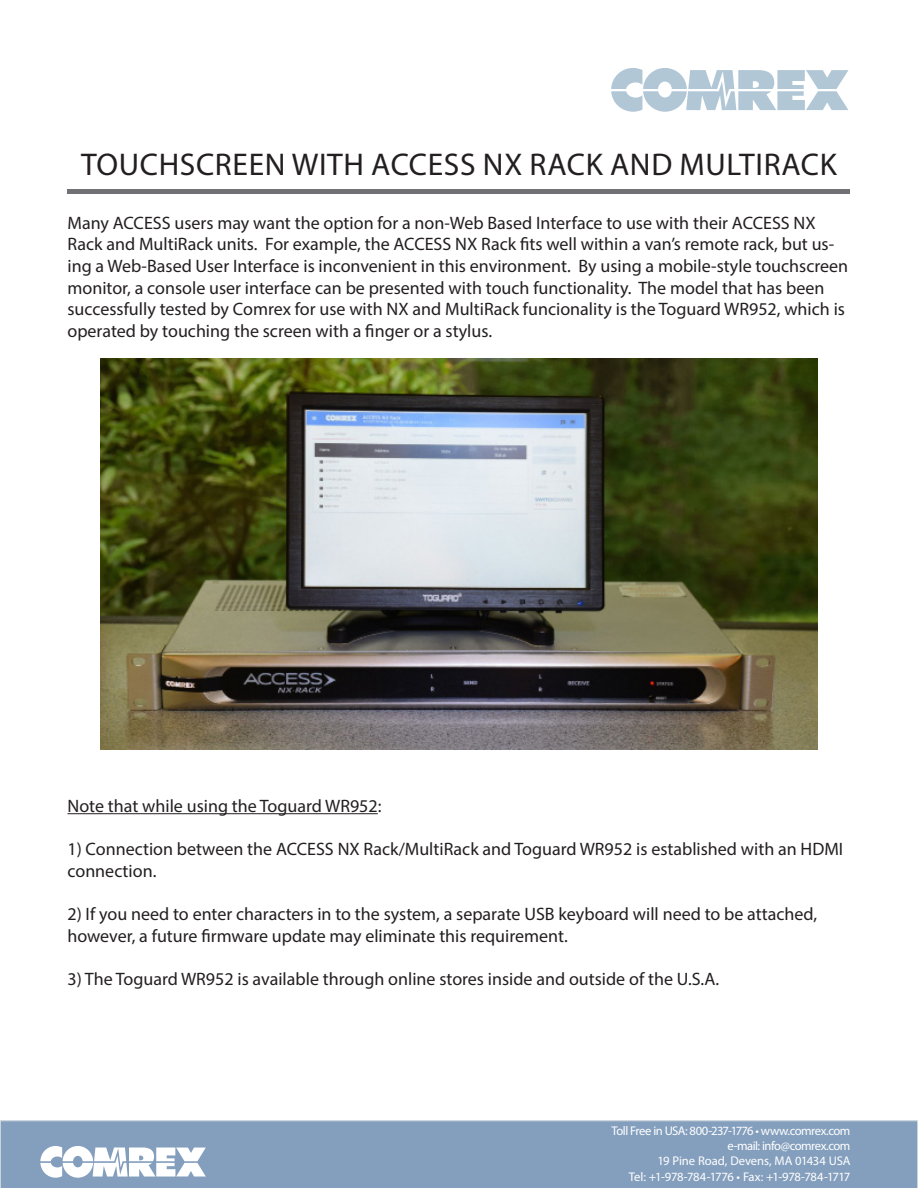
<style>
.page{position:relative;width:918px;height:1188px;background:#fff}
.page>*{position:absolute;margin:0;border:0;box-sizing:border-box;transform-origin:0 0}
.t1{font:31.5px "Myriad Pro";letter-spacing:.02em;color:#231f20}
.t2{font:18px/21.6px "Myriad Pro";color:#231f20}
.t3{font:12.6px "Myriad Pro";letter-spacing:-.035em;color:#fff}
.t4{font:12.6px "Myriad Pro";letter-spacing:-.01em;color:#fff}
</style>
<div class="page">
<div style="left:68px;top:189px;width:782px;height:5px;background:#717074"></div>
<svg style="left:611px;top:68px;width:238px;height:44px"></svg>
<div style="left:0;top:1121px;width:918px;height:67px;background:#849fbd"></div>
<div style="left:0;top:1120px;width:918px;height:68px;border:1px solid #e6e7e9"></div>
<svg style="left:40px;top:1146px;width:166px;height:32px"></svg>
<hr style="left:68px;top:813px;width:310px;height:1px;background:#231f20">
<img style="left:100px;top:359px;width:718px;height:390px">
<p class="t1" style="left:81px;top:145px;width:757px">TOUCHSCREEN WITH ACCESS NX RACK AND MULTIRACK</p>
<p class="t2" style="left:68px;top:212px;width:782px">Many ACCESS users may want the option for a non-Web Based Interface to use with their ACCESS NX Rack and MultiRack units. For example, the ACCESS NX Rack fits well within a van’s remote rack, but us&shy;ing a Web-Based User Interface is inconvenient in this environment. By using a mobile-style touchscreen monitor, a console user interface can be presented with touch functionality. The model that has been successfully tested by Comrex for use with NX and MultiRack funcionality is the Toguard WR952, which is operated by touching the screen with a finger or a stylus.</p>
<p class="t2" style="left:68px;top:795px;width:316px">Note that while using the Toguard WR952:</p>
<p class="t2" style="left:68px;top:838px;width:777px">1) Connection between the ACCESS NX Rack/MultiRack and Toguard WR952 is established with an HDMI connection.</p>
<p class="t2" style="left:68px;top:903px;width:751px">2) If you need to enter characters in to the system, a separate USB keyboard will need to be attached, however, a future firmware update may eliminate this requirement.</p>
<p class="t2" style="left:68px;top:968px;width:653px">3) The Toguard WR952 is available through online stores inside and outside of the U.S.A.</p>
<p class="t3" style="left:611px;top:1123px;width:240px">Toll Free in USA: 800-237-1776 • www.comrex.com</p>
<p class="t3" style="left:728px;top:1138px;width:124px">e-mail: info@comrex.com</p>
<p class="t4" style="left:658px;top:1153px;width:194px">19 Pine Road, Devens, MA 01434 USA</p>
<p class="t3" style="left:629px;top:1169px;width:223px">Tel: +1-978-784-1776 • Fax: +1-978-784-1717</p>
</div>
